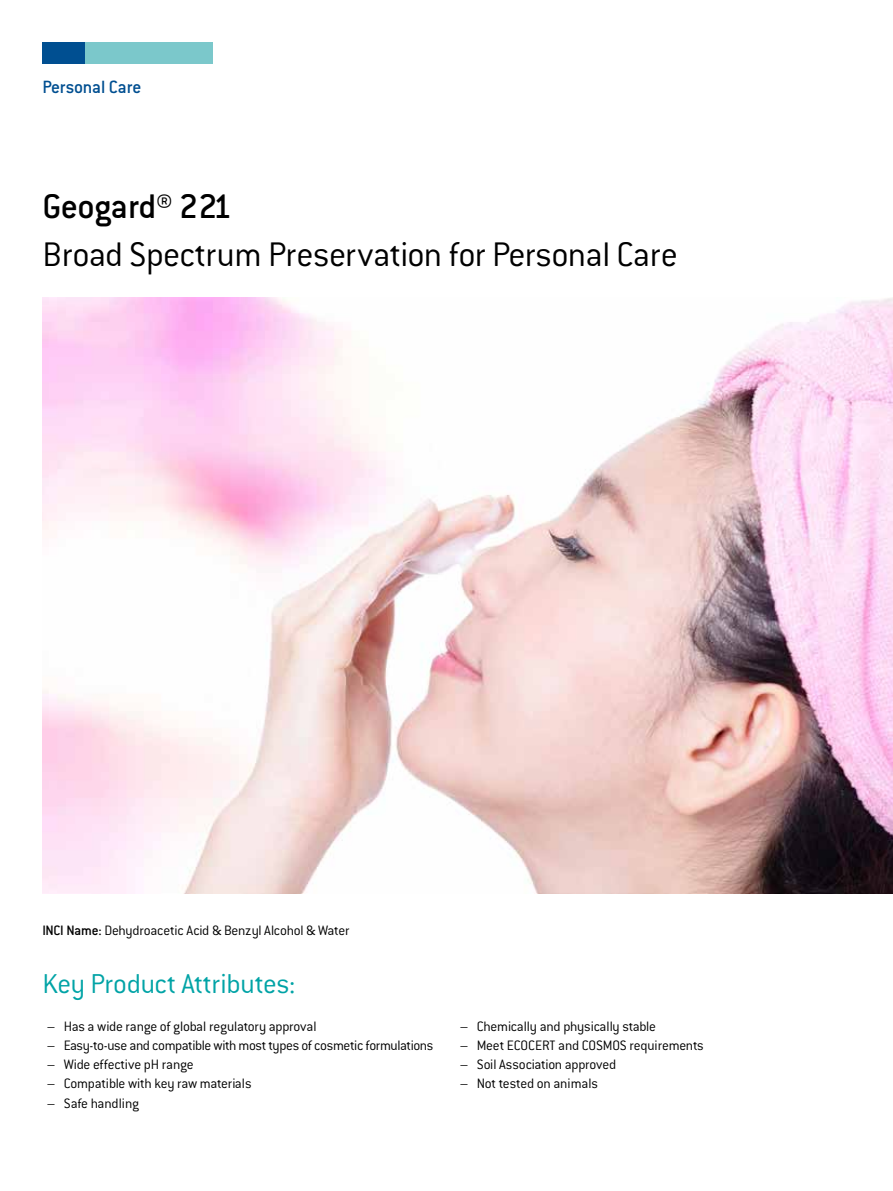
<style>
.page{position:relative;width:893px;height:1191px;background:#fff}
.page>*{position:absolute;margin:0;border:0;box-sizing:border-box;transform-origin:0 0}
.t1{font:300 37.5px "Conduit ITC Std";letter-spacing:-.02em;color:#000}
.t2{font:500 37.5px "Conduit ITC Std";letter-spacing:-.02em;color:#000}
.t3{font:300 30px "Conduit ITC Std";letter-spacing:-.015em;color:#00a3a6}
.t4{font:500 19.5px "Conduit ITC Std";letter-spacing:-.015em;color:#004f91}
.t5{font:300 15px "Conduit ITC Std";letter-spacing:-.015em;color:#000}
.s1{font-weight:500}
</style>
<div class="page">
<img style="left:43px;top:298px;width:850px;height:595px">
<div style="left:43px;top:43px;width:42px;height:21px;background:#004f91"></div>
<div style="left:85px;top:43px;width:128px;height:21px;background:#7bc8cb"></div>
<h3 class="t4" style="left:43px;top:75px;width:100px">Personal Care</h3>
<h1 class="t2" style="left:43px;top:184px;width:191px">Geogard® 221</h1>
<h1 class="t1" style="left:43px;top:231px;width:637px">Broad Spectrum Preservation for Personal Care</h1>
<p class="t5" style="left:43px;top:921px;width:308px"><span class="s1">INCI Name:</span> Dehydroacetic Acid &amp; Benzyl Alcohol &amp; Water</p>
<h2 class="t3" style="left:43px;top:965px;width:254px">Key Product Attributes:</h2>
<p class="t5" style="left:47px;top:1017px;width:271px">– Has a wide range of global regulatory approval</p>
<p class="t5" style="left:47px;top:1036px;width:388px">– Easy-to-use and compatible with most types of cosmetic formulations</p>
<p class="t5" style="left:47px;top:1055px;width:148px">– Wide effective pH range</p>
<p class="t5" style="left:47px;top:1074px;width:206px">– Compatible with key raw materials</p>
<p class="t5" style="left:47px;top:1093px;width:94px">– Safe handling</p>
<p class="t5" style="left:460px;top:1017px;width:198px">– Chemically and physically stable</p>
<p class="t5" style="left:460px;top:1036px;width:245px">– Meet ECOCERT and COSMOS requirements</p>
<p class="t5" style="left:460px;top:1055px;width:158px">– Soil Association approved</p>
<p class="t5" style="left:460px;top:1074px;width:140px">– Not tested on animals</p>
</div>
